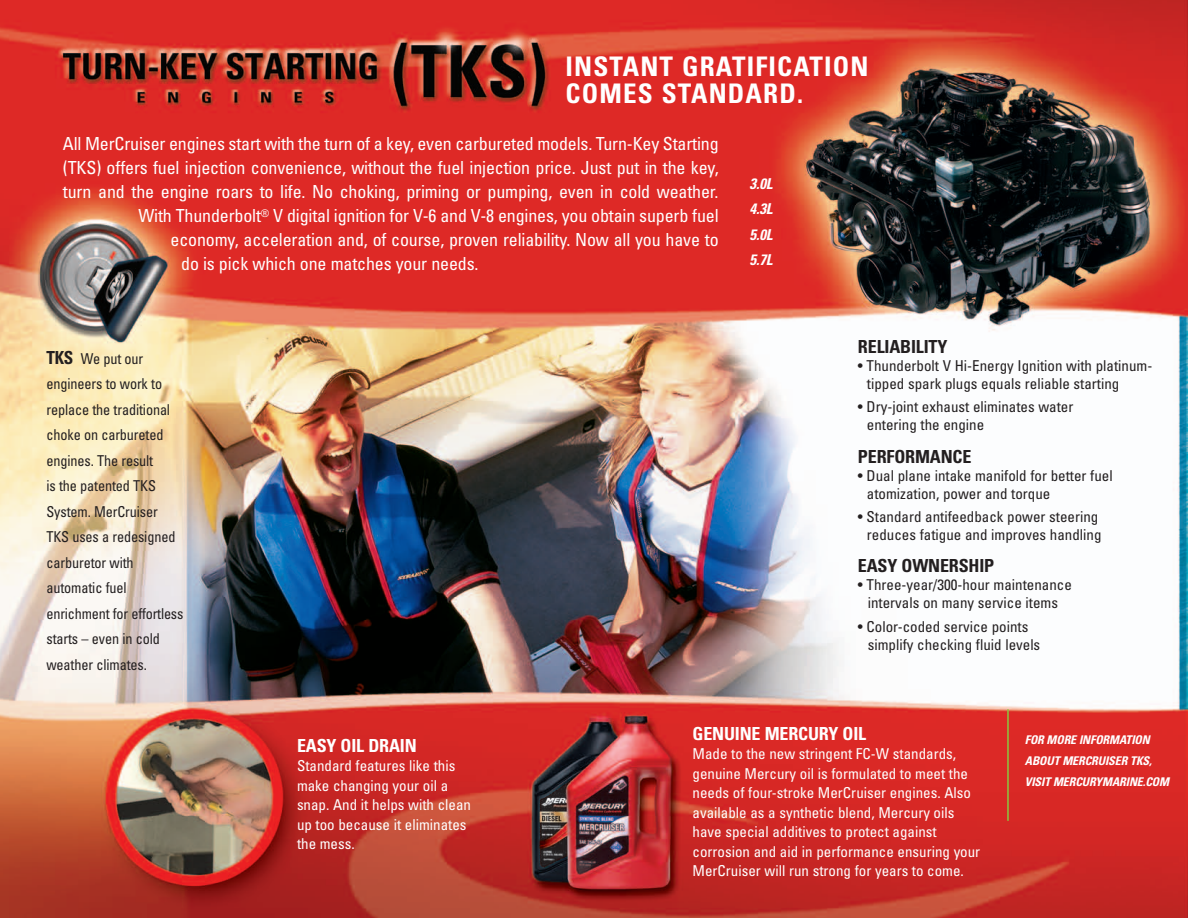
<style>
.page{position:relative;width:1188px;height:918px;background:#fff}
.page>*{position:absolute;margin:0;border:0;box-sizing:border-box;transform-origin:0 0}
.t1{font:700 condensed 27px/27px "Univers";letter-spacing:.045em;color:#fff}
.t2{font:condensed 18px "Univers";letter-spacing:-.01em;color:#fff}
.t3{font:700 condensed 18px "Univers";letter-spacing:-.01em;color:#231f20}
.t4{font:700 condensed 18px "Univers";letter-spacing:-.01em;color:#fff}
.t5{font:condensed 15px/18px "Univers";color:#231f20}
.t6{font:condensed 15px/19.5px "Univers";color:#fff}
.t7{font:condensed 15px/25.5px "Univers";color:#231f20;scale:.95 1}
.t8{font:italic 700 condensed 15px/25.5px "Univers";letter-spacing:-.01em;color:#fff;text-align:justify}
.t9{font:italic 700 condensed 12px/21px "Univers";letter-spacing:-.01em;color:#fff}
.s1{font-weight:700;font-size:18px}
</style>
<div class="page">
<img style="left:0;top:0;width:1188px;height:918px">
<hr style="left:1007px;top:709px;width:2px;height:112px;background:#8bc63e">
<p class="t1" style="left:566px;top:55px;width:305px">INSTANT GRATIFICATION<br>COMES STANDARD.</p>
<p class="t2" style="left:63px;top:137px;width:657px">All MerCruiser engines start with the turn of a key, even carbureted models. Turn-Key Starting</p>
<p class="t2" style="left:63px;top:161px;width:657px">(TKS) offers fuel injection convenience, without the fuel injection price. Just put in the key,</p>
<p class="t2" style="left:63px;top:185px;width:657px">turn and the engine roars to life. No choking, priming or pumping, even in cold weather.</p>
<p class="t2" style="left:138px;top:209px;width:582px">With Thunderbolt<sup>®</sup> V digital ignition for V-6 and V-8 engines, you obtain superb fuel</p>
<p class="t2" style="left:171px;top:233px;width:550px">economy, acceleration and, of course, proven reliability. Now all you have to</p>
<p class="t2" style="left:181px;top:257px;width:299px">do is pick which one matches your needs.</p>
<p class="t7" style="left:46px;top:347px;width:146px"><span class="s1">TKS</span> We put our engineers to work to replace the traditional choke on carbureted engines. The result<br>is the patented TKS<br>System. MerCruiser<br>TKS uses a redesigned carburetor with automatic fuel enrichment for effortless starts – even in cold weather climates.</p>
<p class="t8" style="left:750px;top:172px;width:24px">3.0L 4.3L 5.0L 5.7L</p>
<p class="t3" style="left:858px;top:340px;width:91px">RELIABILITY</p>
<p class="t5" style="left:867px;top:358px;width:287px;text-indent:-9px">• Thunderbolt V Hi-Energy Ignition with platinum&shy;tipped spark plugs equals reliable starting</p>
<p class="t5" style="left:867px;top:399px;width:208px;text-indent:-9px">• Dry-joint exhaust eliminates water entering the engine</p>
<p class="t3" style="left:858px;top:450px;width:115px">PERFORMANCE</p>
<p class="t5" style="left:867px;top:468px;width:247px;text-indent:-9px">• Dual plane intake manifold for better fuel atomization, power and torque</p>
<p class="t5" style="left:858px;top:509px;width:245px;text-align:right">• Standard antifeedback power steering reduces fatigue and improves handling</p>
<p class="t3" style="left:858px;top:559px;width:138px">EASY OWNERSHIP</p>
<p class="t5" style="left:858px;top:577px;width:215px;text-align:center">• Three-year/300-hour maintenance intervals on many service items</p>
<p class="t5" style="left:868px;top:619px;width:174px;text-indent:-10px">• Color-coded service points simplify checking fluid levels</p>
<p class="t4" style="left:297px;top:739px;width:121px">EASY OIL DRAIN</p>
<p class="t6" style="left:297px;top:758px;width:176px">Standard features like this make changing your oil a snap. And it helps with clean up too because it eliminates the mess.</p>
<p class="t4" style="left:693px;top:727px;width:175px">GENUINE MERCURY OIL</p>
<p class="t6" style="left:693px;top:745px;width:289px">Made to the new stringent FC-W standards, genuine Mercury oil is formulated to meet the needs of four-stroke MerCruiser engines. Also available as a synthetic blend, Mercury oils have special additives to protect against corrosion and aid in performance ensuring your MerCruiser will run strong for years to come.</p>
<p class="t9" style="left:1025px;top:731px;width:146px">FOR MORE INFORMATION<br>ABOUT MERCRUISER TKS,<br>VISIT MERCURYMARINE.COM</p>
</div>
